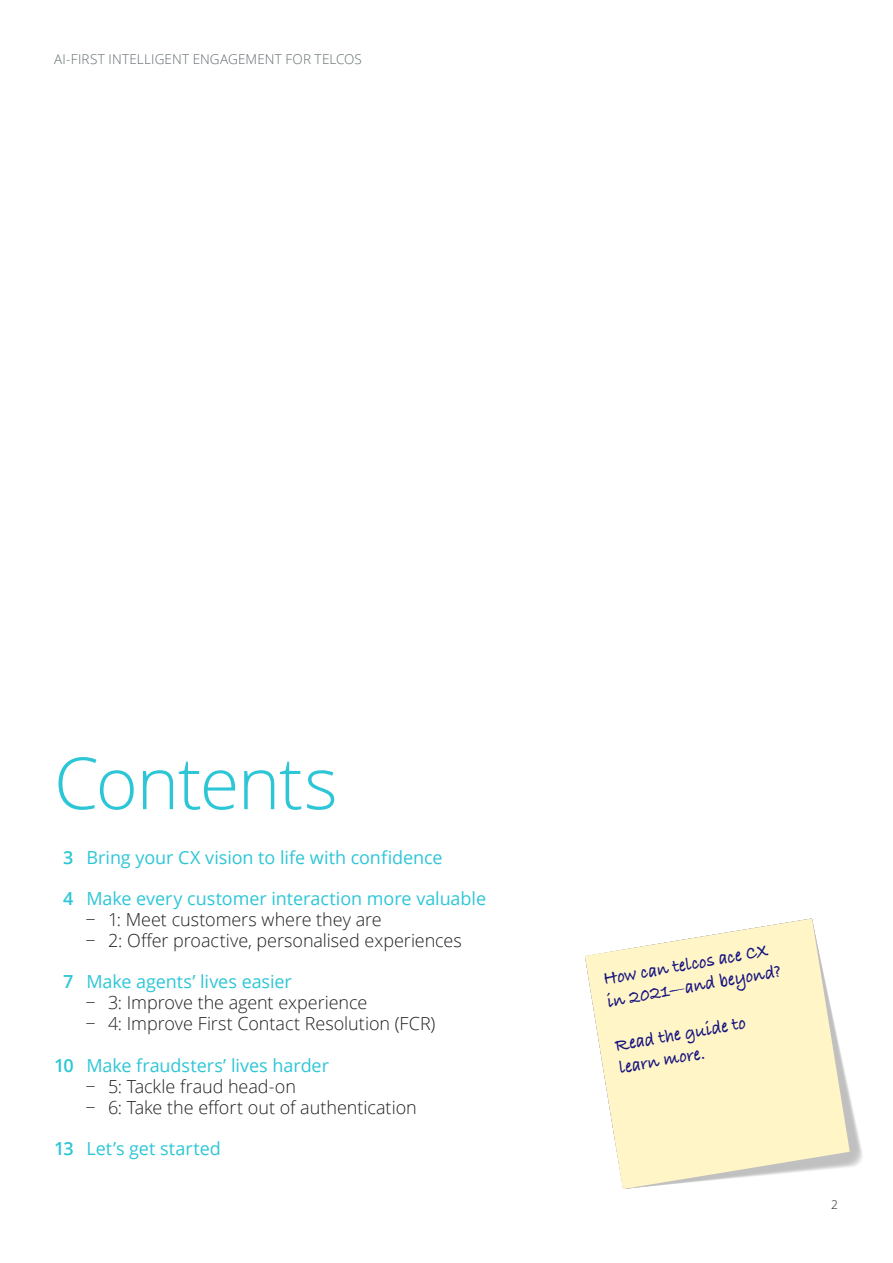
<style>
.page{position:relative;width:893px;height:1263px;background:#fff}
.page>*{position:absolute;margin:0;border:0;box-sizing:border-box;transform-origin:0 0}
.Contents_Title{font:300 72px "Open Sans";letter-spacing:-.02em;color:#2dc6d6}
.Sticky_Text{font:700 19.5px/22.5px "Bradley Hand ITCTT";color:#141380;scale:.9 1}
.t1{font:300 18px "Open Sans";letter-spacing:-.005em;color:#231f20}
.TOC_page_1-10___Sect{font:18px "Open Sans";letter-spacing:-.005em;color:#2dc6d6}
.Brochure_9_11{font:300 13.5px "Open Sans";letter-spacing:.01em;color:#626d6f}
.t2{font:300 12px "Open Sans";color:#231f20}
.s1{font-weight:600}
</style>
<div class="page">
<svg style="left:585px;top:918px;width:265px;height:271px;fill:#fff5c7"></svg>
<p class="Brochure_9_11" style="left:54px;top:50px;width:309px">AI-FIRST INTELLIGENT ENGAGEMENT FOR TELCOS</p>
<p class="Contents_Title" style="left:54px;top:734px;width:285px">Contents</p>
<p class="TOC_page_1-10___Sect" style="left:63px;top:845px;width:381px"><span class="s1">3</span> Bring your CX vision to life with confidence</p>
<p class="TOC_page_1-10___Sect" style="left:63px;top:886px;width:424px"><span class="s1">4</span> Make every customer interaction more valuable</p>
<p class="t1" style="left:86px;top:907px;width:298px">− 1: Meet customers where they are</p>
<p class="t1" style="left:86px;top:928px;width:378px">− 2: Offer proactive, personalised experiences</p>
<p class="TOC_page_1-10___Sect" style="left:63px;top:969px;width:230px"><span class="s1">7</span> Make agents’ lives easier</p>
<p class="t1" style="left:86px;top:990px;width:283px">− 3: Improve the agent experience</p>
<p class="t1" style="left:86px;top:1011px;width:351px">− 4: Improve First Contact Resolution (FCR)</p>
<p class="TOC_page_1-10___Sect" style="left:54px;top:1053px;width:277px"><span class="s1">10</span> Make fraudsters’ lives harder</p>
<p class="t1" style="left:86px;top:1074px;width:212px">− 5: Tackle fraud head-on</p>
<p class="t1" style="left:86px;top:1095px;width:333px">− 6: Take the effort out of authentication</p>
<p class="TOC_page_1-10___Sect" style="left:54px;top:1136px;width:169px"><span class="s1">13</span> Let’s get started</p>
<p class="Sticky_Text" style="left:602px;top:967px;width:197px;rotate:-10deg">How can telcos ace CX in 2021—and beyond?</p>
<p class="Sticky_Text" style="left:613px;top:1033px;width:149px;rotate:-10deg">Read the guide to learn more.</p>
<p class="t2" style="left:831px;top:1196px;width:8px">2</p>
</div>
